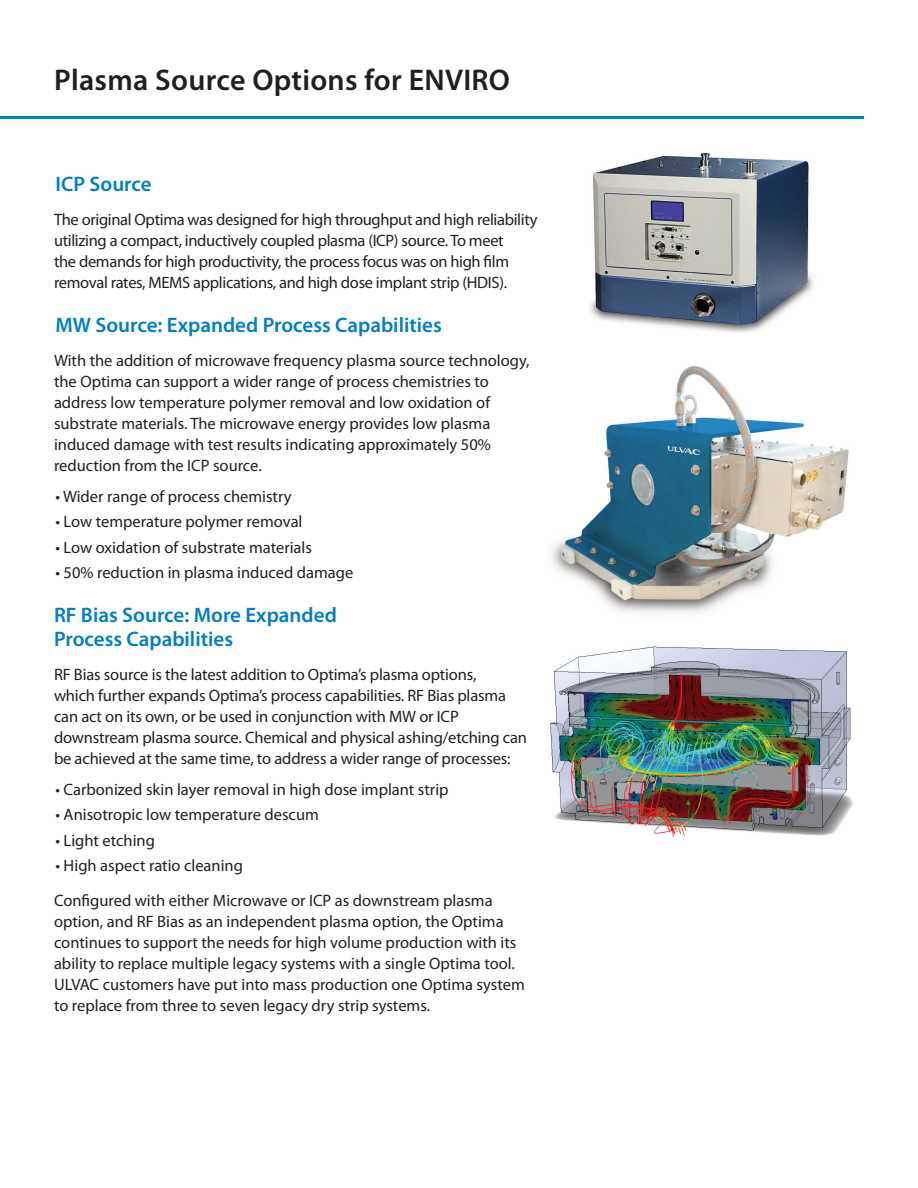
<style>
.page{position:relative;width:918px;height:1188px;background:#fff}
.page>*{position:absolute;margin:0;border:0;box-sizing:border-box;transform-origin:0 0}
.t1{font:600 30px "Myriad Pro";letter-spacing:.01em;color:#231f20}
.t2{font:600 21px/24px "Myriad Pro";color:#007ec5}
.t3{font:16.5px/21px "Myriad Pro";color:#231f20}
.t4{font:16.5px/21px "Myriad Pro";letter-spacing:-.02em;color:#231f20}
</style>
<div class="page">
<hr style="left:0;top:116px;width:864px;height:3px;background:#007ec5">
<img style="left:552px;top:366px;width:297px;height:247px">
<img style="left:590px;top:152px;width:224px;height:181px">
<img style="left:551px;top:646px;width:303px;height:191px">
<div style="left:547px;top:782px;width:8px;height:16px;background:#fff"></div>
<h1 class="t1" style="left:54px;top:63px;width:458px">Plasma Source Options for ENVIRO</h1>
<p class="t2" style="left:56px;top:173px;width:98px">ICP Source</p>
<p class="t4" style="left:54px;top:210px;width:485px">The original Optima was designed for high throughput and high reliability utilizing a compact, inductively coupled plasma (ICP) source. To meet<br>the demands for high productivity, the process focus was on high film removal rates, MEMS applications, and high dose implant strip (HDIS).</p>
<p class="t2" style="left:56px;top:314px;width:388px">MW Source: Expanded Process Capabilities</p>
<p class="t3" style="left:54px;top:351px;width:477px">With the addition of microwave frequency plasma source technology, the Optima can support a wider range of process chemistries to address low temperature polymer removal and low oxidation of substrate materials. The microwave energy provides low plasma induced damage with test results indicating approximately 50% reduction from the ICP source.</p>
<p class="t3" style="left:56px;top:486px;width:238px">• Wider range of process chemistry</p>
<p class="t3" style="left:56px;top:512px;width:249px">• Low temperature polymer removal</p>
<p class="t3" style="left:56px;top:537px;width:258px">• Low oxidation of substrate materials</p>
<p class="t3" style="left:56px;top:562px;width:299px">• 50% reduction in plasma induced damage</p>
<p class="t2" style="left:54px;top:604px;width:284px">RF Bias Source: More Expanded<br>Process Capabilities</p>
<p class="t3" style="left:54px;top:665px;width:475px">RF Bias source is the latest addition to Optima’s plasma options,<br>which further expands Optima’s process capabilities. RF Bias plasma can act on its own, or be used in conjunction with MW or ICP downstream plasma source. Chemical and physical ashing/etching can be achieved at the same time, to address a wider range of processes:</p>
<p class="t3" style="left:56px;top:779px;width:395px">• Carbonized skin layer removal in high dose implant strip</p>
<p class="t3" style="left:56px;top:805px;width:265px">• Anisotropic low temperature descum</p>
<p class="t3" style="left:56px;top:830px;width:101px">• Light etching</p>
<p class="t3" style="left:54px;top:849px;width:440px;line-height:34.5px">• High aspect ratio cleaning<br>Configured with either Microwave or ICP as downstream plasma</p>
<p class="t3" style="left:54px;top:911px;width:472px">option, and RF Bias as an independent plasma option, the Optima continues to support the needs for high volume production with its ability to replace multiple legacy systems with a single Optima tool.<br>ULVAC customers have put into mass production one Optima system to replace from three to seven legacy dry strip systems.</p>
</div>
